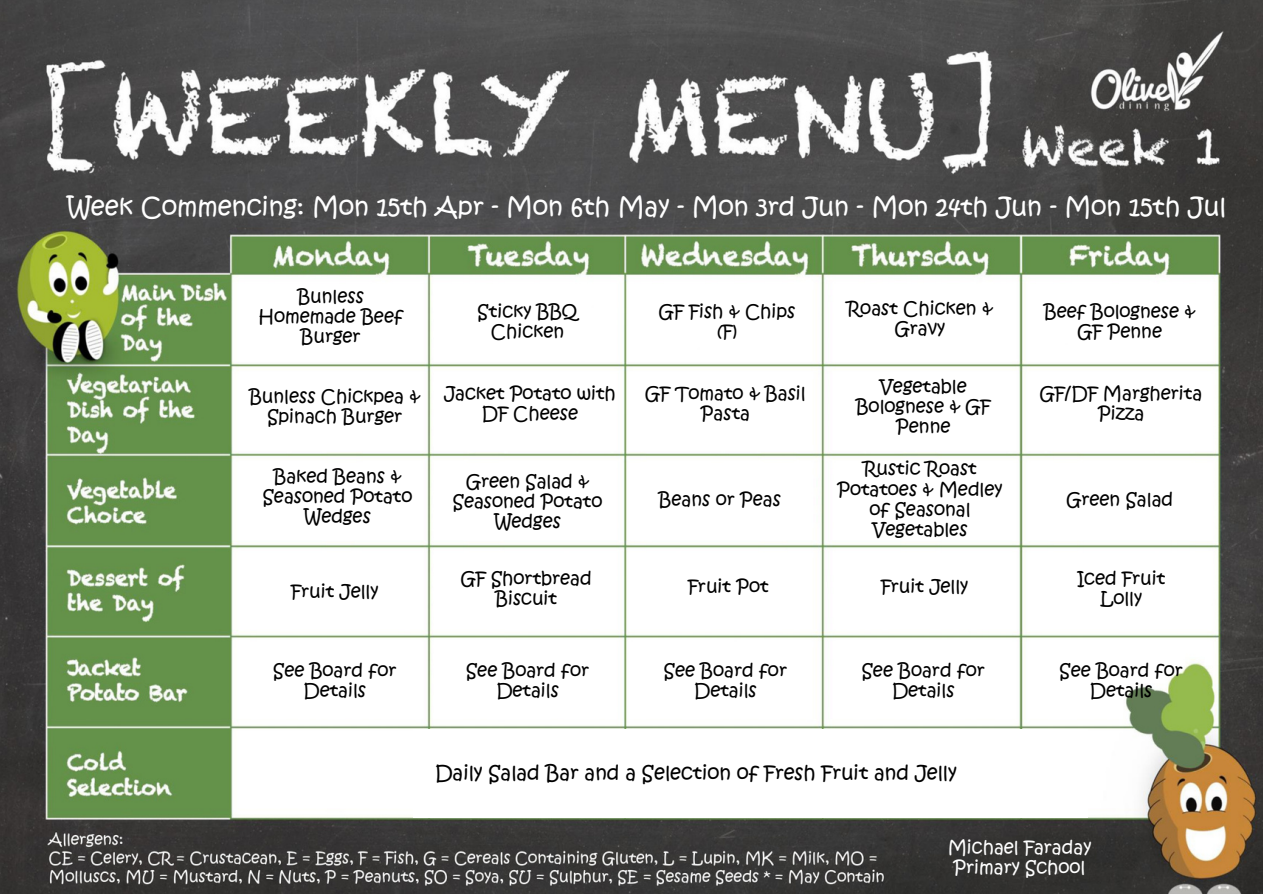
<style>
.page{position:relative;width:1263px;height:894px;background:#fff}
.page>*{position:absolute;margin:0;border:0;box-sizing:border-box;transform-origin:0 0}
.t1{font:25.05px "Kristen ITC";color:#fff}
.t2{font:19.5px "Kristen ITC";color:#000}
.t3{font:18px/20.2px "Kristen ITC";color:#000;text-align:center}
.t4{font:18px/20.2px "Kristen ITC";color:#fff;text-align:center}
</style>
<div class="page">
<img style="left:0;top:0;width:1263px;height:893px">
<img style="left:414px;top:729px;width:673px;height:87px">
<p class="t1" style="left:67px;top:190px;width:1161px">Week Commencing: Mon 15th Apr - Mon 6th May - Mon 3rd Jun - Mon 24th Jun - Mon 15th Jul</p>
<p class="t3" style="left:259px;top:286px;width:146px">Bunless<br>Homemade Beef<br>Burger</p>
<p class="t3" style="left:249px;top:386px;width:172px">Bunless Chickpea &amp;<br>Spinach Burger</p>
<p class="t3" style="left:263px;top:466px;width:151px">Baked Beans &amp;<br>Seasoned Potato<br>Wedges</p>
<p class="t3" style="left:291px;top:581px;width:89px">Fruit Jelly</p>
<h1 class="t3" style="left:478px;top:301px;width:101px">Sticky BBQ<br>Chicken</h1>
<p class="t3" style="left:444px;top:383px;width:173px">Jacket Potato with<br>DF Cheese</p>
<p class="t3" style="left:453px;top:471px;width:151px">Green Salad &amp;<br>Seasoned Potato<br>Wedges</p>
<p class="t3" style="left:461px;top:568px;width:132px">GF Shortbread<br>Biscuit</p>
<p class="t3" style="left:659px;top:301px;width:138px">GF Fish &amp; Chips</p>
<p class="t3" style="left:717px;top:321px;width:22px">(F)</p>
<p class="t3" style="left:645px;top:383px;width:162px">GF Tomato &amp; Basil<br>Pasta</p>
<p class="t3" style="left:659px;top:489px;width:124px">Beans or Peas</p>
<p class="t3" style="left:688px;top:576px;width:82px">Fruit Pot</p>
<p class="t3" style="left:847px;top:299px;width:147px">Roast Chicken &amp;<br>Gravy</p>
<p class="t3" style="left:856px;top:376px;width:136px">Vegetable<br>Bolognese &amp; GF<br>Penne</p>
<p class="t3" style="left:837px;top:459px;width:167px">Rustic Roast<br>Potatoes &amp; Medley of Seasonal<br>Vegetables</p>
<p class="t3" style="left:881px;top:576px;width:89px">Fruit Jelly</p>
<p class="t3" style="left:1044px;top:301px;width:153px">Beef Bolognese &amp;<br>GF Penne</p>
<p class="t3" style="left:1040px;top:383px;width:164px">GF/DF Margherita<br>Pizza</p>
<p class="t3" style="left:1066px;top:489px;width:108px">Green Salad</p>
<p class="t3" style="left:1077px;top:568px;width:89px">Iced Fruit<br>Lolly</p>
<p class="t3" style="left:273px;top:660px;width:125px">See Board for<br>Details</p>
<p class="t3" style="left:466px;top:660px;width:125px">See Board for<br>Details</p>
<p class="t3" style="left:664px;top:660px;width:125px">See Board for<br>Details</p>
<p class="t3" style="left:862px;top:660px;width:125px">See Board for<br>Details</p>
<p class="t3" style="left:1059px;top:660px;width:125px">See Board for<br>Details</p>
<p class="t2" style="left:435px;top:759px;width:523px">Daily Salad Bar and a Selection of Fresh Fruit and Jelly</p>
<p class="t4" style="left:948px;top:837px;width:145px">Michael Faraday<br>Primary School</p>
</div>
